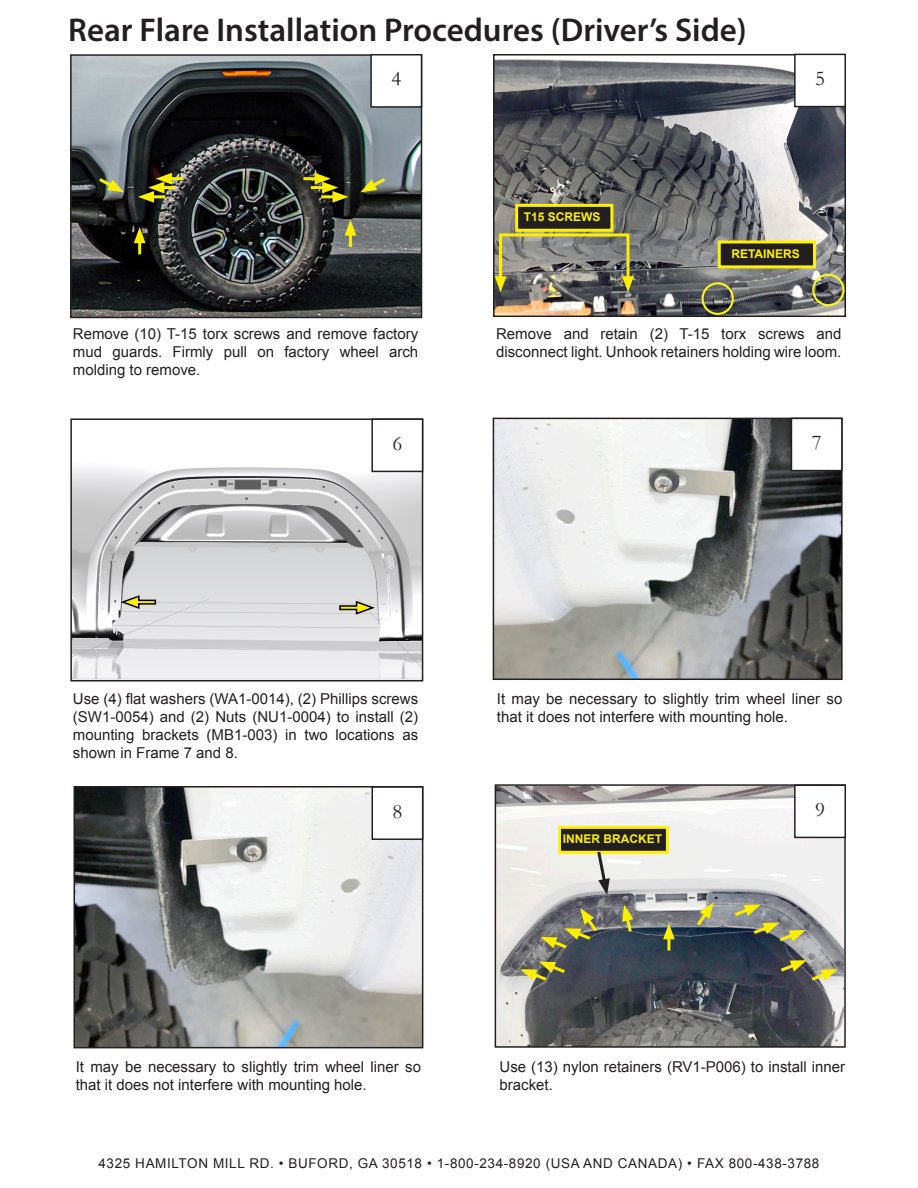
<style>
.page{position:relative;width:918px;height:1188px;background:#fff}
.page>*{position:absolute;margin:0;border:0;box-sizing:border-box;transform-origin:0 0}
.t1{font:600 33px "Myriad Pro";color:#231f20}
.t2{font:21px "Garamond";color:#231f20}
.t3{font:15px/18px "Arial";color:#231f20}
.t4{font:13.5px "Arial";letter-spacing:.045em;color:#231f20}
.Body_Text{font:700 12px "Arial";color:#fff101}
</style>
<div class="page">
<img style="left:496px;top:421px;width:344px;height:256px">
<div style="left:493px;top:418px;width:350px;height:262px;border:2px solid #231f20"></div>
<img style="left:73px;top:57px;width:346px;height:258px">
<div style="left:70px;top:54px;width:352px;height:264px;border:2px solid #231f20"></div>
<img style="left:73px;top:467px;width:347px;height:212px">
<div style="left:70px;top:418px;width:353px;height:264px;border:2px solid #231f20"></div>
<img style="left:496px;top:59px;width:347px;height:255px">
<div style="left:493px;top:54px;width:353px;height:263px;border:2px solid #231f20"></div>
<img style="left:498px;top:787px;width:345px;height:258px">
<div style="left:495px;top:784px;width:351px;height:264px;border:2px solid #231f20"></div>
<img style="left:77px;top:789px;width:343px;height:256px">
<div style="left:74px;top:786px;width:349px;height:262px;border:2px solid #231f20"></div>
<div style="left:515px;top:204px;width:98px;height:28px;background:#231f20;border:3px solid #fff101"></div>
<div style="left:718px;top:240px;width:98px;height:28px;background:#231f20;border:3px solid #fff101"></div>
<div style="left:702px;top:282px;width:32px;height:33px;border:2px solid #fdf81a;border-radius:50%"></div>
<div style="left:812px;top:274px;width:33px;height:32px;border:2px solid #fdf81a;border-radius:50%"></div>
<div style="left:558px;top:826px;width:111px;height:28px;background:#231f20;border:3px solid #fff101"></div>
<svg style="left:595px;top:850px;width:15px;height:45px"></svg>
<svg style="left:96px;top:175px;width:28px;height:17px"></svg>
<svg style="left:360px;top:175px;width:29px;height:17px"></svg>
<hr style="left:138px;top:237px;width:3px;height:17px;background:#fcee01">
<svg style="left:134px;top:227px;width:12px;height:16px"></svg>
<hr style="left:349px;top:230px;width:3px;height:17px;background:#fcee01">
<svg style="left:345px;top:220px;width:11px;height:16px"></svg>
<div style="left:499px;top:233px;width:131px;height:50px;border:3px solid #fcee01"></div>
<svg style="left:622px;top:276px;width:12px;height:16px"></svg>
<svg style="left:495px;top:276px;width:11px;height:16px"></svg>
<hr style="left:311px;top:186px;width:17px;height:3px;background:#fcee01">
<hr style="left:159px;top:186px;width:17px;height:3px;background:#fcee01">
<hr style="left:303px;top:177px;width:17px;height:3px;background:#fcee01">
<svg style="left:315px;top:173px;width:34px;height:30px"></svg>
<hr style="left:166px;top:177px;width:17px;height:3px;background:#fcee01">
<svg style="left:138px;top:173px;width:34px;height:30px"></svg>
<svg style="left:121px;top:594px;width:36px;height:16px"></svg>
<svg style="left:338px;top:600px;width:37px;height:16px"></svg>
<svg style="left:520px;top:962px;width:48px;height:21px"></svg>
<svg style="left:777px;top:960px;width:61px;height:23px"></svg>
<svg style="left:731px;top:905px;width:75px;height:39px;background:#81846f"></svg>
<svg style="left:541px;top:908px;width:59px;height:43px;background:#7c7b5f"></svg>
<svg style="left:694px;top:902px;width:20px;height:27px"></svg>
<hr style="left:667px;top:934px;width:3px;height:17px;background:#fcee01">
<svg style="left:663px;top:923px;width:12px;height:16px"></svg>
<svg style="left:622px;top:905px;width:12px;height:30px"></svg>
<div style="left:371px;top:55px;width:51px;height:52px;background:#fff"></div>
<div style="left:370px;top:54px;width:52px;height:54px;border:2px solid #231f20"></div>
<div style="left:795px;top:54px;width:50px;height:53px;background:#fff"></div>
<div style="left:794px;top:54px;width:52px;height:53px;border:2px solid #231f20"></div>
<div style="left:372px;top:419px;width:51px;height:52px;background:#fff"></div>
<div style="left:371px;top:418px;width:52px;height:54px;border:2px solid #231f20"></div>
<div style="left:791px;top:418px;width:51px;height:53px;background:#fff"></div>
<div style="left:791px;top:418px;width:52px;height:53px;border:2px solid #231f20"></div>
<div style="left:372px;top:787px;width:51px;height:52px;background:#fff"></div>
<div style="left:372px;top:786px;width:51px;height:54px;border:2px solid #231f20"></div>
<div style="left:795px;top:785px;width:50px;height:52px;background:#fff"></div>
<div style="left:794px;top:784px;width:52px;height:54px;border:2px solid #231f20"></div>
<p class="t1" style="left:68px;top:9px;width:680px">Rear Flare Installation Procedures (Driver’s Side)</p>
<p class="t2" style="left:391px;top:66px;width:11px">4</p>
<p class="t2" style="left:815px;top:66px;width:11px">5</p>
<p class="Body_Text" style="left:524px;top:209px;width:78px">T15 SCREWS</p>
<p class="Body_Text" style="left:732px;top:246px;width:70px">RETAINERS</p>
<p class="t3" style="left:73px;top:324px;width:347px;text-align:justify">Remove (10) T-15 torx screws and remove factory mud guards. Firmly pull on factory wheel arch molding to remove.</p>
<p class="t3" style="left:496px;top:324px;width:347px">Remove and retain (2) T-15 torx screws and disconnect light. Unhook retainers holding wire loom.</p>
<p class="t2" style="left:392px;top:431px;width:11px">6</p>
<p class="t2" style="left:812px;top:430px;width:11px">7</p>
<p class="t3" style="left:73px;top:690px;width:347px;text-align:justify">Use (4) flat washers (WA1-0014), (2) Phillips screws (SW1-0054) and (2) Nuts (NU1-0004) to install (2) mounting brackets (MB1-003) in two locations as shown in Frame 7 and 8.</p>
<p class="t3" style="left:497px;top:690px;width:347px">It may be necessary to slightly trim wheel liner so that it does not interfere with mounting hole.</p>
<p class="t2" style="left:393px;top:798px;width:11px">8</p>
<p class="t2" style="left:815px;top:797px;width:11px">9</p>
<p class="Body_Text" style="left:563px;top:831px;width:101px">INNER BRACKET</p>
<p class="t3" style="left:76px;top:1058px;width:347px">It may be necessary to slightly trim wheel liner so that it does not interfere with mounting hole.</p>
<p class="t3" style="left:500px;top:1058px;width:347px">Use (13) nylon retainers (RV1-P006) to install inner bracket.</p>
<p class="t4" style="left:99px;top:1154px;width:722px">4325 HAMILTON MILL RD. • BUFORD, GA 30518 • 1-800-234-8920 (USA AND CANADA) • FAX 800-438-3788</p>
</div>
